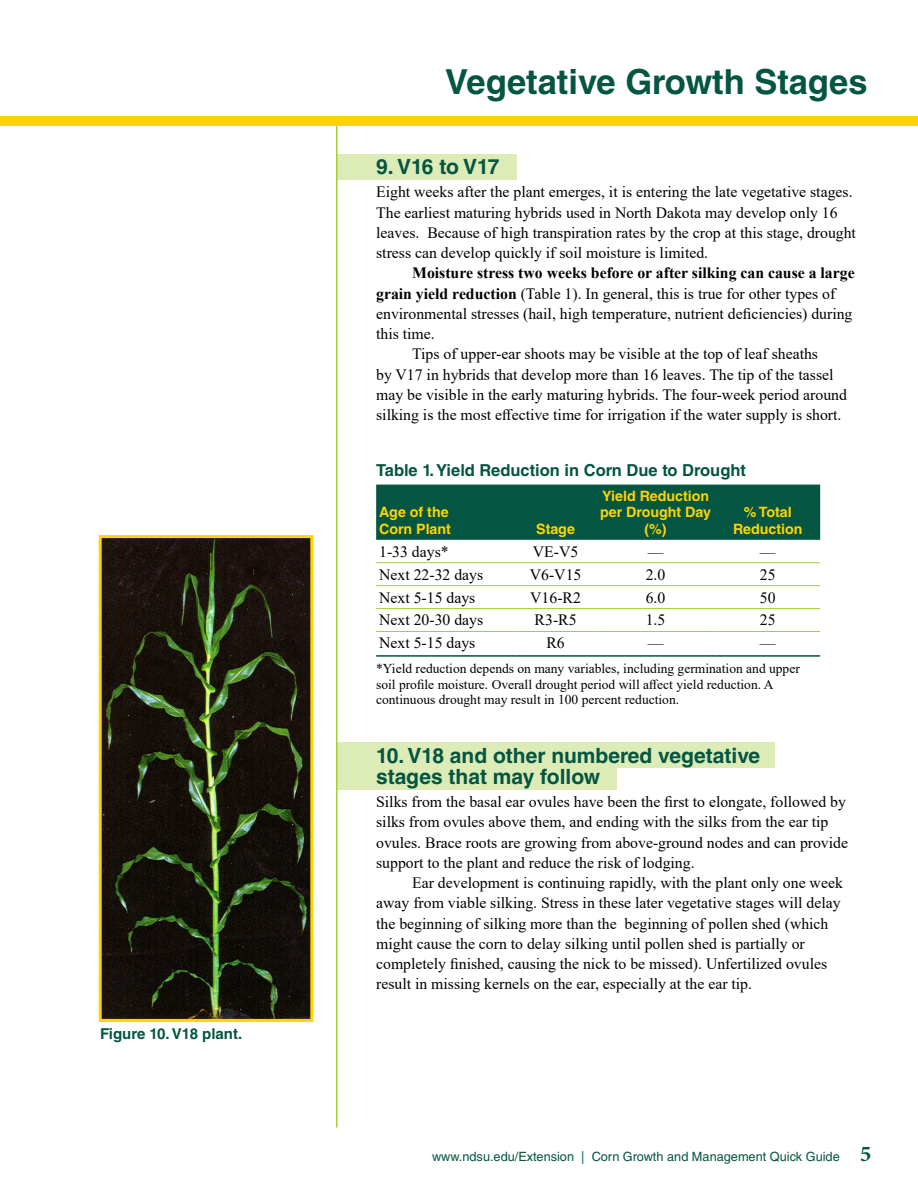
<style>
.page{position:relative;width:918px;height:1188px;background:#fff}
.page>*{position:absolute;margin:0;border:0;box-sizing:border-box;transform-origin:0 0}
.t1{font:700 34.5px "Helvetica LT Std";color:#045541}
.Subhead_2{font:700 21px "Helvetica LT Std";color:#045541}
.Body_text{font:700 16.5px "Helvetica LT Std";color:#045541}
.Body_text-2{font:15.75px/20.2px "Times New Roman";color:#000}
.Captions{font:700 15px "Helvetica LT Std";color:#045541}
.Body_text-3{font:700 14.25px/16.5px "Helvetica LT Std";color:#ffd400;text-align:center}
.Body_text-4{font:13.5px/15.8px "Times New Roman";color:#000}
.t2{font:12.75px "Helvetica LT Std";color:#045541}
.s1{font-weight:700}
.s2{font-family:"Minion Pro";font-weight:700;font-size:22.5px}
</style>
<div class="page">
<div style="left:337px;top:154px;width:180px;height:25px;background:#ddebb7"></div>
<div style="left:337px;top:742px;width:437px;height:25px;background:#ddebb7"></div>
<div style="left:337px;top:766px;width:280px;height:23px;background:#ddebb7"></div>
<div style="left:376px;top:485px;width:444px;height:55px;background:#045541"></div>
<hr style="left:376px;top:655px;width:139px;height:2px;background:#045541">
<hr style="left:515px;top:655px;width:81px;height:2px;background:#045541">
<hr style="left:596px;top:655px;width:119px;height:2px;background:#045541">
<hr style="left:715px;top:655px;width:105px;height:2px;background:#045541">
<hr style="left:376px;top:562px;width:139px;height:1px;background:#a6ce39">
<hr style="left:515px;top:562px;width:81px;height:1px;background:#a6ce39">
<hr style="left:596px;top:562px;width:119px;height:1px;background:#a6ce39">
<hr style="left:715px;top:562px;width:105px;height:1px;background:#a6ce39">
<hr style="left:376px;top:585px;width:139px;height:1px;background:#a6ce39">
<hr style="left:515px;top:585px;width:81px;height:1px;background:#a6ce39">
<hr style="left:596px;top:585px;width:119px;height:1px;background:#a6ce39">
<hr style="left:715px;top:585px;width:105px;height:1px;background:#a6ce39">
<hr style="left:376px;top:608px;width:139px;height:1px;background:#a6ce39">
<hr style="left:515px;top:608px;width:81px;height:1px;background:#a6ce39">
<hr style="left:596px;top:608px;width:119px;height:1px;background:#a6ce39">
<hr style="left:715px;top:608px;width:105px;height:1px;background:#a6ce39">
<hr style="left:376px;top:631px;width:139px;height:1px;background:#a6ce39">
<hr style="left:515px;top:631px;width:81px;height:1px;background:#a6ce39">
<hr style="left:596px;top:631px;width:119px;height:1px;background:#a6ce39">
<hr style="left:715px;top:631px;width:105px;height:1px;background:#a6ce39">
<img style="left:103px;top:539px;width:206px;height:479px">
<div style="left:99px;top:535px;width:214px;height:487px;border:3px solid #ffd400"></div>
<div style="left:0;top:117px;width:918px;height:9px;background:#ffd400"></div>
<hr style="left:336px;top:126px;width:2px;height:1002px;background:#a6ce39">
<p class="Captions" style="left:100px;top:1024px;width:144px">Figure 10. V18 plant.</p>
<h1 class="t1" style="left:445px;top:61px;width:424px">Vegetative Growth Stages</h1>
<h3 class="Subhead_2" style="left:376px;top:154px;width:125px">9. V16 to V17</h3>
<p class="Body_text-2" style="left:376px;top:181px;width:481px">Eight weeks after the plant emerges, it is entering the late vegetative stages.<br>The earliest maturing hybrids used in North Dakota may develop only 16 leaves. Because of high transpiration rates by the crop at this stage, drought stress can develop quickly if soil moisture is limited.</p>
<p class="Body_text-2" style="left:376px;top:262px;width:480px;text-indent:36px"><span class="s1">Moisture stress two weeks before or after silking can cause a large grain yield reduction</span> (Table 1). In general, this is true for other types of environmental stresses (hail, high temperature, nutrient deficiencies) during this time.</p>
<p class="Body_text-2" style="left:376px;top:343px;width:472px;text-indent:36px">Tips of upper-ear shoots may be visible at the top of leaf sheaths<br>by V17 in hybrids that develop more than 16 leaves. The tip of the tassel may be visible in the early maturing hybrids. The four-week period around silking is the most effective time for irrigation if the water supply is short.</p>
<p class="Body_text" style="left:376px;top:460px;width:371px">Table 1. Yield Reduction in Corn Due to Drought</p>
<p class="Body_text-3" style="left:379px;top:504px;width:73px;text-align:left">Age of the<br>Corn Plant</p>
<p class="Body_text-3" style="left:600px;top:487px;width:113px">Yield Reduction per Drought Day (%)</p>
<p class="Body_text-3" style="left:733px;top:504px;width:71px">% Total<br>Reduction</p>
<p class="Body_text-3" style="left:536px;top:520px;width:40px">Stage</p>
<p class="Body_text-2" style="left:379px;top:541px;width:71px">1-33 days*</p>
<p class="Body_text-2" style="left:533px;top:541px;width:47px">VE-V5</p>
<p class="Body_text-2" style="left:648px;top:541px;width:17px">—</p>
<p class="Body_text-2" style="left:760px;top:541px;width:17px">—</p>
<p class="Body_text-2" style="left:379px;top:564px;width:106px">Next 22-32 days</p>
<p class="Body_text-2" style="left:530px;top:564px;width:53px">V6-V15</p>
<p class="Body_text-2" style="left:646px;top:564px;width:21px">2.0</p>
<p class="Body_text-2" style="left:760px;top:564px;width:17px">25</p>
<p class="Body_text-2" style="left:379px;top:587px;width:98px">Next 5-15 days</p>
<p class="Body_text-2" style="left:530px;top:587px;width:52px">V16-R2</p>
<p class="Body_text-2" style="left:646px;top:587px;width:21px">6.0</p>
<p class="Body_text-2" style="left:760px;top:587px;width:17px">50</p>
<p class="Body_text-2" style="left:379px;top:610px;width:106px">Next 20-30 days</p>
<p class="Body_text-2" style="left:535px;top:610px;width:44px">R3-R5</p>
<p class="Body_text-2" style="left:646px;top:610px;width:21px">1.5</p>
<p class="Body_text-2" style="left:760px;top:610px;width:17px">25</p>
<p class="Body_text-2" style="left:379px;top:633px;width:98px">Next 5-15 days</p>
<p class="Body_text-2" style="left:546px;top:633px;width:20px">R6</p>
<p class="Body_text-2" style="left:648px;top:633px;width:17px">—</p>
<p class="Body_text-2" style="left:760px;top:633px;width:17px">—</p>
<p class="Body_text-4" style="left:376px;top:660px;width:425px">*Yield reduction depends on many variables, including germination and upper soil profile moisture. Overall drought period will affect yield reduction. A continuous drought may result in 100 percent reduction.</p>
<h3 class="Subhead_2" style="left:376px;top:743px;width:386px">10. V18 and other numbered vegetative</h3>
<h3 class="Subhead_2" style="left:376px;top:764px;width:226px">stages that may follow</h3>
<p class="Body_text-2" style="left:376px;top:791px;width:473px">Silks from the basal ear ovules have been the first to elongate, followed by silks from ovules above them, and ending with the silks from the ear tip ovules. Brace roots are growing from above-ground nodes and can provide support to the plant and reduce the risk of lodging.</p>
<p class="Body_text-2" style="left:376px;top:872px;width:468px;text-indent:36px">Ear development is continuing rapidly, with the plant only one week away from viable silking. Stress in these later vegetative stages will delay the beginning of silking more than the beginning of pollen shed (which might cause the corn to delay silking until pollen shed is partially or completely finished, causing the nick to be missed). Unfertilized ovules result in missing kernels on the ear, especially at the ear tip.</p>
<p class="t2" style="left:432px;top:1149px;width:441px">www.ndsu.edu/Extension | Corn Growth and Management Quick Guide <span class="s2">5</span></p>
</div>
